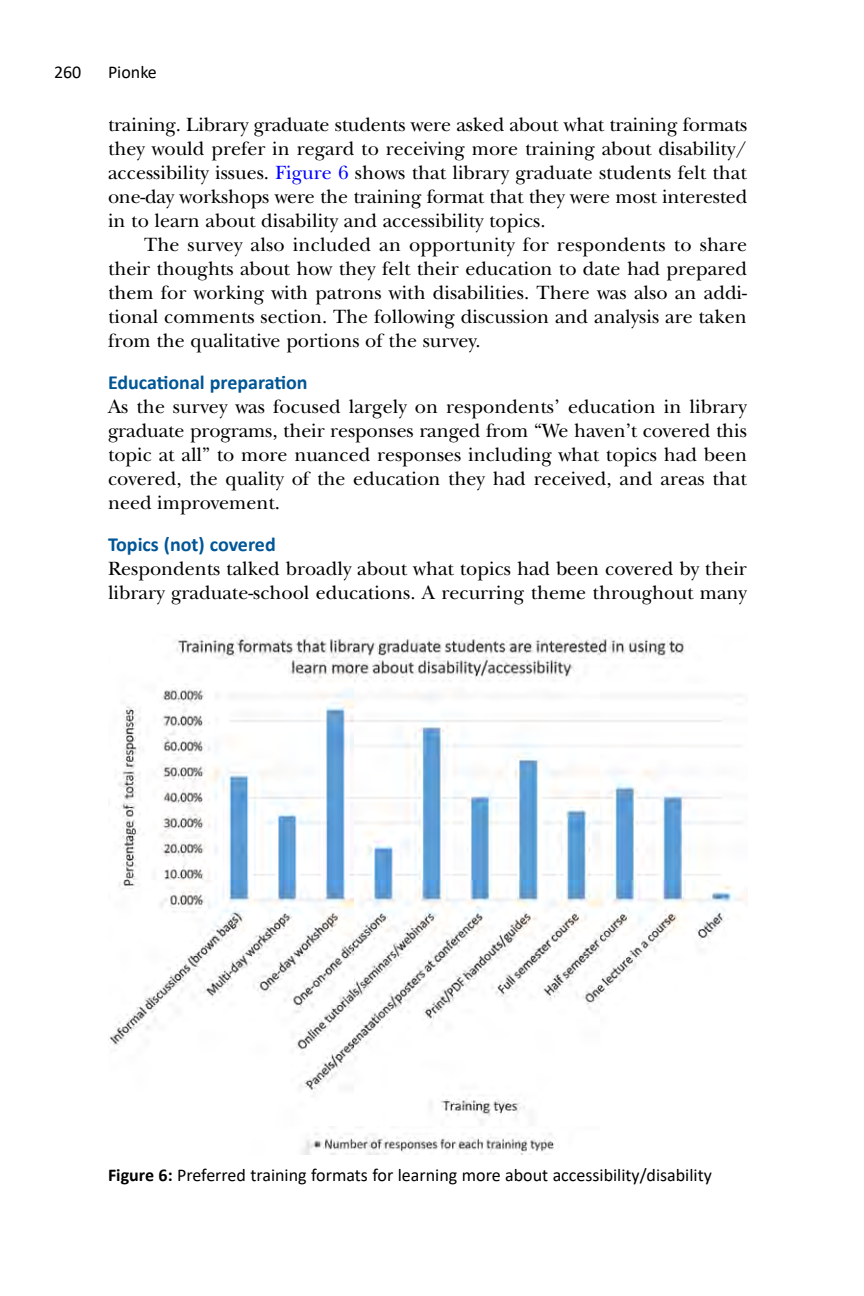
<style>
.page{position:relative;width:864px;height:1296px;background:#fff}
.page>*{position:absolute;margin:0;border:0;box-sizing:border-box;transform-origin:0 0}
.TxtNI{font:20px/24px "New Baskerville Std";color:#000;text-align:justify}
.Txt{font:20px/24px "New Baskerville Std";color:#000;text-align:justify}
.t1{font:700 20px "Calibri";color:#005696}
.FigT{font:18px "Calibri";color:#000}
.s1{color:#00f}
.s2{font-weight:700}
</style>
<div class="page">
<img style="left:108px;top:635px;width:639px;height:519px">
<p class="FigT" style="left:54px;top:60px;width:29px">260</p>
<p class="FigT" style="left:108px;top:60px;width:50px">Pionke</p>
<p class="TxtNI" style="left:108px;top:112px;width:641px">training. Library graduate students were asked about what training formats they would prefer in regard to receiving more training about disability/ accessibility issues. <span class="s1">Figure 6</span> shows that library graduate students felt that one-day workshops were the training format that they were most interested in to learn about disability and accessibility topics.</p>
<p class="Txt" style="left:108px;top:232px;width:641px;text-indent:36px">The survey also included an opportunity for respondents to share their thoughts about how they felt their education to date had prepared them for working with patrons with disabilities. There was also an addi&shy;tional comments section. The following discussion and analysis are taken from the qualitative portions of the survey.</p>
<h2 class="t1" style="left:108px;top:368px;width:201px">Educational preparation</h2>
<p class="TxtNI" style="left:108px;top:394px;width:641px">As the survey was focused largely on respondents’ education in library graduate programs, their responses ranged from “We haven’t covered this topic at all” to more nuanced responses including what topics had been covered, the quality of the education they had received, and areas that need improvement.</p>
<h2 class="t1" style="left:108px;top:530px;width:169px">Topics (not) covered</h2>
<p class="TxtNI" style="left:108px;top:556px;width:641px">Respondents talked broadly about what topics had been covered by their library graduate-school educations. A recurring theme throughout many</p>
<p class="FigT" style="left:108px;top:1162px;width:605px"><span class="s2">Figure 6:</span> Preferred training formats for learning more about accessibility/disability</p>
</div>
